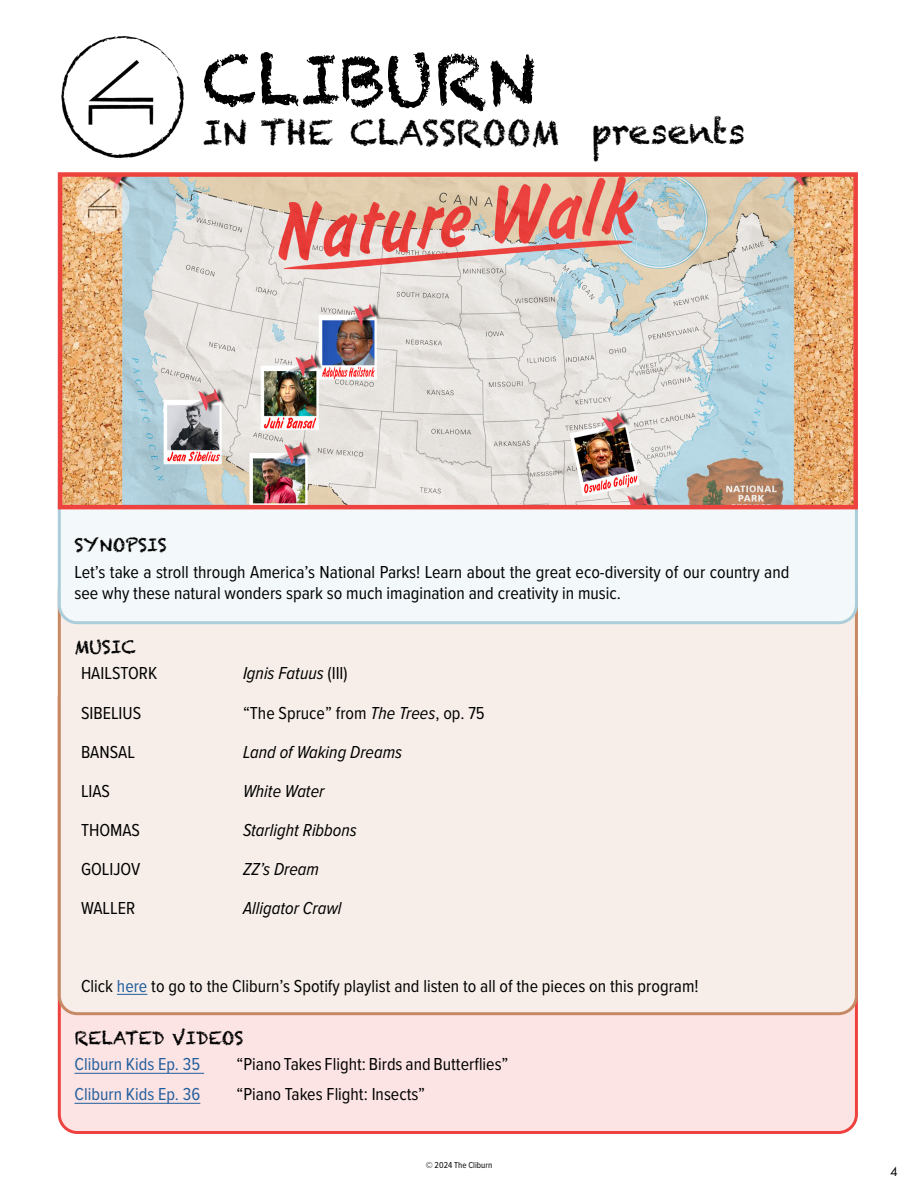
<style>
.page{position:relative;width:918px;height:1188px;background:#fff}
.page>*{position:absolute;margin:0;border:0;box-sizing:border-box;transform-origin:0 0}
.t1{font:67.8px "Chalkduster";color:#000}
.t2{font:33.9px "Chalkduster";color:#000}
.t3{font:18px/21.6px "Proxima Nova Cond";color:#000}
.t4{font:italic 18px "Proxima Nova Cond";color:#000}
.t5{font:18px "Proxima Nova Cond";color:#215e9e}
.t6{font:18px "Chalkduster";color:#000}
.t7{font:13.5px "Futura PT";color:#000}
.t8{font:9px "Proxima Nova Cond";color:#000}
.s1{font-style:normal}
.s2{font-style:italic}
.s3{color:#215e9e}
</style>
<div class="page">
<div style="left:59px;top:680px;width:797px;height:452px;background:#fce4e4;border-radius:18px"></div>
<div style="left:59px;top:572px;width:797px;height:442px;background:#f7eee9;border-radius:18px"></div>
<div style="left:59px;top:452px;width:797px;height:171px;background:#f3f8fa;border-radius:18px"></div>
<div style="left:58px;top:451px;width:800px;height:173px;border:3px solid #accdda;border-radius:18px"></div>
<img style="left:63px;top:177px;width:790px;height:327px">
<div style="left:58px;top:172px;width:800px;height:337px;border:4px solid #ed423e"></div>
<hr style="left:75px;top:1073px;width:129px;height:1px;background:#215e9e">
<hr style="left:75px;top:1103px;width:125px;height:1px;background:#215e9e">
<hr style="left:117px;top:994px;width:30px;height:1px;background:#215e9e">
<img style="left:61px;top:36px;width:123px;height:123px">
<h1 class="t1" style="left:202px;top:40px;width:334px">CLIBURN</h1>
<h2 class="t2" style="left:202px;top:112px;width:544px">IN THE CLASSROOM presents</h2>
<p class="t6" style="left:75px;top:534px;width:94px">SYNOPSIS</p>
<p class="t3" style="left:75px;top:560px;width:716px">Let’s take a stroll through America’s National Parks! Learn about the great eco-diversity of our country and see why these natural wonders spark so much imagination and creativity in music.</p>
<p class="t6" style="left:75px;top:636px;width:63px">MUSIC</p>
<p class="t3" style="left:81px;top:662px;width:78px">HAILSTORK</p>
<p class="t4" style="left:243px;top:664px;width:106px">Ignis Fatuus <span class="s1">(III)</span></p>
<p class="t3" style="left:81px;top:701px;width:62px">SIBELIUS</p>
<p class="t3" style="left:243px;top:701px;width:243px">“The Spruce” from <span class="s2">The Trees</span>, op. 75</p>
<p class="t3" style="left:81px;top:740px;width:55px">BANSAL</p>
<p class="t4" style="left:243px;top:742px;width:161px">Land of Waking Dreams</p>
<p class="t3" style="left:81px;top:779px;width:31px">LIAS</p>
<p class="t4" style="left:243px;top:781px;width:83px">White Water</p>
<p class="t3" style="left:81px;top:818px;width:60px">THOMAS</p>
<p class="t4" style="left:243px;top:820px;width:115px">Starlight Ribbons</p>
<p class="t3" style="left:81px;top:857px;width:61px">GOLIJOV</p>
<p class="t4" style="left:243px;top:859px;width:78px">ZZ’s Dream</p>
<p class="t3" style="left:81px;top:896px;width:56px">WALLER</p>
<p class="t4" style="left:243px;top:898px;width:100px">Alligator Crawl</p>
<p class="t3" style="left:81px;top:974px;width:619px">Click <span class="s3">here</span> to go to the Cliburn’s Spotify playlist and listen to all of the pieces on this program!</p>
<p class="t6" style="left:75px;top:1027px;width:171px">RELATED VIDEOS</p>
<p class="t5" style="left:75px;top:1051px;width:127px">Cliburn Kids Ep. 35</p>
<p class="t3" style="left:237px;top:1053px;width:273px">“Piano Takes Flight: Birds and Butterflies”</p>
<p class="t5" style="left:75px;top:1081px;width:127px">Cliburn Kids Ep. 36</p>
<p class="t3" style="left:237px;top:1083px;width:190px">“Piano Takes Flight: Insects”</p>
<p class="t8" style="left:426px;top:1158px;width:68px">© 2024 The Cliburn</p>
<p class="t7" style="left:890px;top:1164px;width:9px">4</p>
</div>
